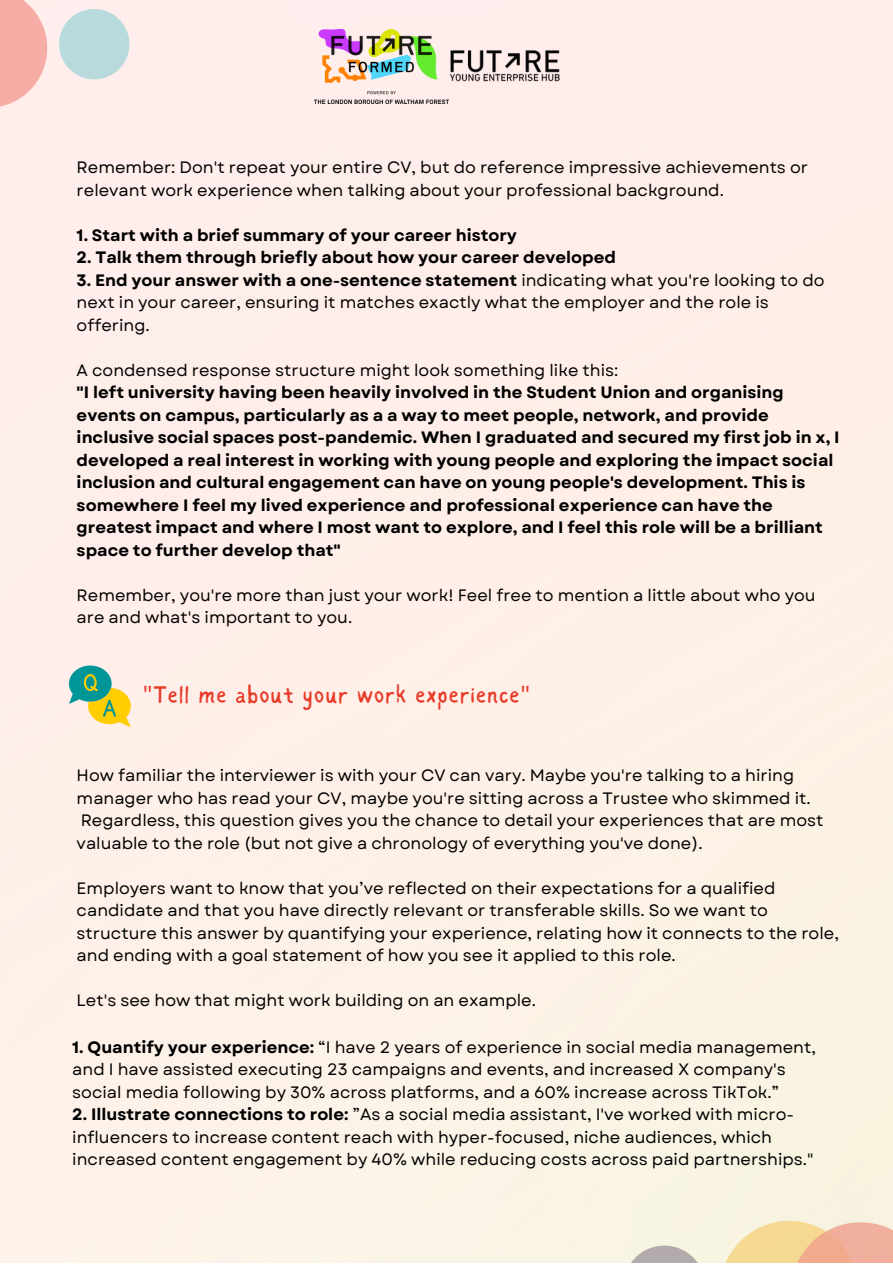
<style>
.page{position:relative;width:893px;height:1264px;background:#fff}
.page>*{position:absolute;margin:0;border:0;box-sizing:border-box;transform-origin:0 0}
.t1{font:24px "Sigher";letter-spacing:.045em;color:#e83c2a}
.t2{font:16.5px/22.5px "Garet";color:#000}
.t3{font:700 16.5px/22.5px "Garet";color:#000}
.s1{font-weight:700}
.s2{font-family:"Noto Sans"}
</style>
<div class="page">
<div style="left:0;top:0;width:892px;height:1262px;background:#feefe8"></div>
<svg style="left:0;top:0;width:129px;height:131px;background:#ecdad7"></svg>
<svg style="left:610px;top:1191px;width:282px;height:71px;background:#f3e2c9"></svg>
<img style="left:315px;top:29px;width:134px;height:74px">
<img style="left:448px;top:50px;width:112px;height:33px">
<svg style="left:69px;top:665px;width:62px;height:62px;background:#adc88b"></svg>
<p class="t2" style="left:77px;top:156px;width:732px">Remember: Don't repeat your entire CV, but do reference impressive achievements or relevant work experience when talking about your professional background.</p>
<p class="t3" style="left:77px;top:224px;width:442px">1. Start with a brief summary of your career history</p>
<p class="t3" style="left:77px;top:246px;width:540px">2. Talk them through briefly about how your career developed</p>
<p class="t2" style="left:77px;top:269px;width:749px"><span class="s1">3. End your answer with a one-sentence statement</span> indicating what you're looking to do next in your career, ensuring it matches exactly what the employer and the role is offering.</p>
<p class="t2" style="left:77px;top:358px;width:543px">A condensed response structure might look something like this:</p>
<p class="t3" style="left:77px;top:381px;width:764px">"I left university having been heavily involved in the Student Union and organising events on campus, particularly as a a way to meet people, network, and provide inclusive social spaces post-pandemic. When I graduated and secured my first job in x, I developed a real interest in working with young people and exploring the impact social inclusion and cultural engagement can have on young people's development. This is somewhere I feel my lived experience and professional experience can have the greatest impact and where I most want to explore, and I feel this role will be a brilliant space to further develop that"</p>
<p class="t2" style="left:77px;top:583px;width:740px">Remember, you're more than just your work! Feel free to mention a little about who you are and what's important to you.</p>
<h1 class="t1" style="left:143px;top:684px;width:389px"><span class="s2">"</span>Tell me about your work experience<span class="s2">"</span></h1>
<p class="t2" style="left:77px;top:764px;width:748px">How familiar the interviewer is with your CV can vary. Maybe you're talking to a hiring manager who has read your CV, maybe you're sitting across a Trustee who skimmed it.<br>Regardless, this question gives you the chance to detail your experiences that are most valuable to the role (but not give a chronology of everything you've done).</p>
<p class="t2" style="left:77px;top:876px;width:763px">Employers want to know that you’ve reflected on their expectations for a qualified candidate and that you have directly relevant or transferable skills. So we want to structure this answer by quantifying your experience, relating how it connects to the role, and ending with a goal statement of how you see it applied to this role.</p>
<p class="t2" style="left:77px;top:989px;width:461px">Let's see how that might work building on an example.</p>
<p class="t2" style="left:72px;top:1035px;width:745px"><span class="s1">1. Quantify your experience:</span> “I have 2 years of experience in social media management, and I have assisted executing 23 campaigns and events, and increased X company's social media following by 30% across platforms, and a 60% increase across TikTok.”</p>
<p class="t2" style="left:72px;top:1103px;width:742px"><span class="s1">2. Illustrate connections to role:</span> ”As a social media assistant, I've worked with micro&shy;influencers to increase content reach with hyper-focused, niche audiences, which increased content engagement by 40% while reducing costs across paid partnerships."</p>
</div>
